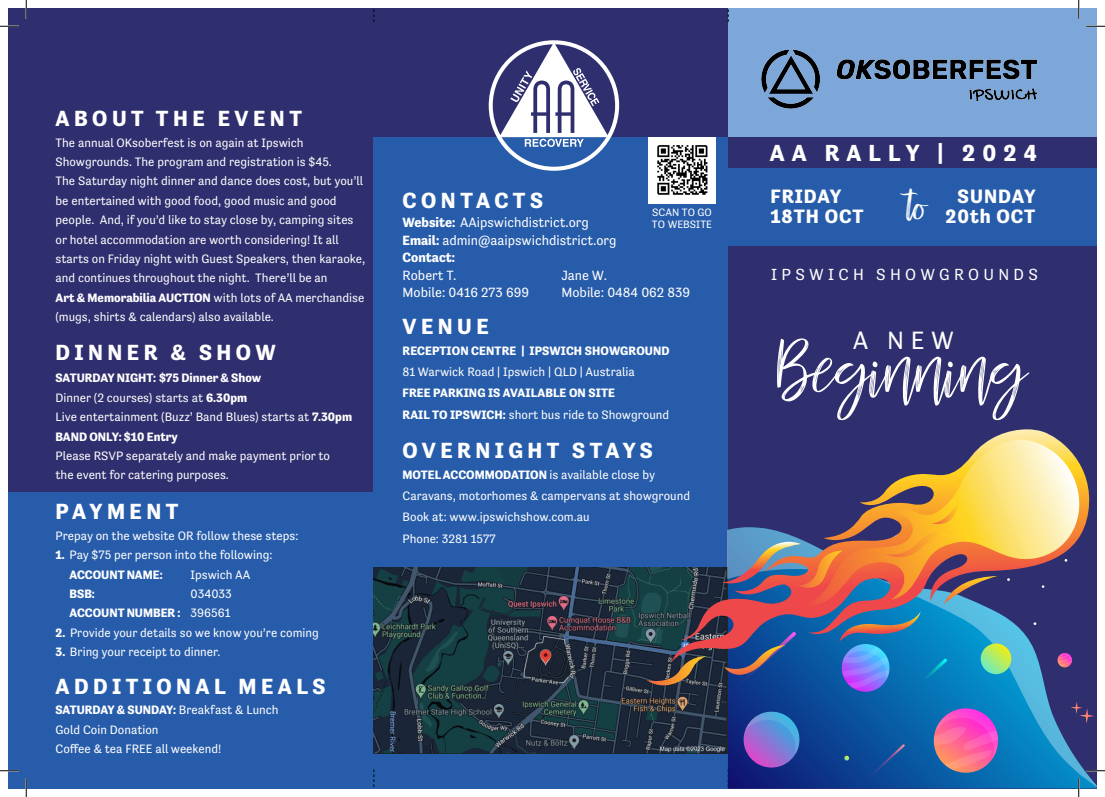
<style>
.page{position:relative;width:1105px;height:797px;background:#fff}
.page>*{position:absolute;margin:0;border:0;box-sizing:border-box;transform-origin:0 0}
.t1{font:61.75px "mellonydrybrush";color:#fff}
.t2{font:36.38px "mellonydrybrush";color:#fff}
.t3{font:25.62px "Tenso";color:#fff}
.t4{font:700 23.88px "Tenso";letter-spacing:.3em;color:#fff}
.t5{font:700 22.5px "Tenso";letter-spacing:.2em;color:#fff}
.t6{font:700 19.88px "Tenso";letter-spacing:.05em;color:#fff}
.t7{font:16.5px "Tenso";letter-spacing:.26em;color:#fff}
.t8{font:13.75px "Tenso";color:#fff}
.t9{font:700 13.75px/17.5px "Tenso";color:#fff}
.t10{font:12.5px/19.4px "Tenso";color:#fff}
.t11{font:700 12.5px/19.4px "Tenso";color:#fff;text-align:right}
.t12{font:11px/11.9px "Tenso";color:#fff}
.s1{font-weight:700}
.s2{font-weight:400}
</style>
<div class="page">
<div style="left:373px;top:9px;width:355px;height:128px;background:#2f2e6e"></div>
<div style="left:728px;top:285px;width:368px;height:503px;background:#2f2e6e"></div>
<div style="left:728px;top:136px;width:368px;height:150px;background:#2f2e6e"></div>
<div style="left:9px;top:9px;width:364px;height:483px;background:#2f2e6e"></div>
<div style="left:373px;top:137px;width:355px;height:651px;background:#275caa"></div>
<div style="left:9px;top:492px;width:364px;height:296px;background:#275caa"></div>
<div style="left:728px;top:9px;width:368px;height:128px;background:#7ca7d8"></div>
<img style="left:761px;top:49px;width:277px;height:60px">
<div style="left:728px;top:168px;width:368px;height:78px;background:#275caa"></div>
<svg style="left:489px;top:40px;width:130px;height:131px"></svg>
<img style="left:649px;top:137px;width:66px;height:66px">
<img style="left:373px;top:567px;width:273px;height:186px">
<svg style="left:373px;top:769px;width:1px;height:18px"></svg>
<svg style="left:991px;top:429px;width:99px;height:72px"></svg>
<svg style="left:872px;top:439px;width:213px;height:62px"></svg>
<svg style="left:0;top:25px;width:19px;height:2px"></svg>
<svg style="left:1086px;top:25px;width:19px;height:2px"></svg>
<svg style="left:0;top:770px;width:19px;height:1px"></svg>
<svg style="left:25px;top:0;width:2px;height:19px"></svg>
<svg style="left:25px;top:778px;width:2px;height:19px"></svg>
<svg style="left:1078px;top:0;width:1px;height:19px"></svg>
<svg style="left:646px;top:501px;width:459px;height:296px"></svg>
<p class="t5" style="left:56px;top:105px;width:248px">ABOUT THE EVENT</p>
<p class="t10" style="left:56px;top:133px;width:278px">The annual OKsoberfest is on again at Ipswich<br>Showgrounds. The program and registration is $45.</p>
<p class="t10" style="left:56px;top:171px;width:311px">The Saturday night dinner and dance does cost, but you’ll be entertained with good food, good music and good people. And, if you’d like to stay close by, camping sites or hotel accommodation are worth considering! It all starts on Friday night with Guest Speakers, then karaoke, and continues throughout the night. There’ll be an<br><span class="s1">Art &amp; Memorabilia AUCTION</span> with lots of AA merchandise (mugs, shirts &amp; calendars) also available.</p>
<p class="t5" style="left:56px;top:340px;width:222px">DINNER &amp; SHOW</p>
<p class="t11" style="left:56px;top:368px;width:207px">SATURDAY NIGHT: $75 Dinner &amp; Show</p>
<p class="t10" style="left:56px;top:388px;width:193px">Dinner (2 courses) starts at <span class="s1">6.30pm</span></p>
<p class="t10" style="left:56px;top:407px;width:298px">Live entertainment (Buzz’ Band Blues) starts at <span class="s1">7.30pm</span></p>
<p class="t11" style="left:56px;top:426px;width:124px">BAND ONLY: $10 Entry</p>
<p class="t10" style="left:56px;top:446px;width:276px">Please RSVP separately and make payment prior to the event for catering purposes.</p>
<p class="t5" style="left:56px;top:498px;width:124px">PAYMENT</p>
<p class="t10" style="left:56px;top:526px;width:244px">Prepay on the website OR follow these steps:</p>
<p class="t10" style="left:70px;top:545px;width:205px;text-indent:-14px"><span class="s1">1.</span> Pay $75 per person into the following:<br><span class="s1">ACCOUNT NAME:</span></p>
<p class="t10" style="left:191px;top:564px;width:61px">Ipswich AA</p>
<p class="t11" style="left:70px;top:584px;width:27px">BSB:</p>
<p class="t11" style="left:70px;top:584px;width:164px"><span class="s2">034033<br></span>ACCOUNT NUMBER : <span class="s2">396561</span></p>
<p class="t10" style="left:56px;top:623px;width:265px"><span class="s1">2.</span> Provide your details so we know you’re coming</p>
<p class="t10" style="left:56px;top:642px;width:167px"><span class="s1">3.</span> Bring your receipt to dinner.</p>
<p class="t5" style="left:56px;top:673px;width:272px">ADDITIONAL MEALS</p>
<p class="t10" style="left:56px;top:700px;width:225px"><span class="s1">SATURDAY &amp; SUNDAY:</span> Breakfast &amp; Lunch<br>Gold Coin Donation</p>
<p class="t10" style="left:56px;top:739px;width:167px">Coffee &amp; tea FREE all weekend!</p>
<p class="t5" style="left:403px;top:188px;width:142px">CONTACTS</p>
<p class="t12" style="left:652px;top:206px;width:62px">SCAN TO GO<br>TO WEBSITE</p>
<p class="t8" style="left:403px;top:215px;width:188px"><span class="s1">Website:</span> AAipswichdistrict.org</p>
<p class="t8" style="left:403px;top:232px;width:216px"><span class="s1">Email:</span> admin@aaipswichdistrict.org</p>
<p class="t9" style="left:403px;top:249px;width:55px">Contact:<br><span class="s2">Robert T.</span></p>
<p class="t8" style="left:403px;top:285px;width:128px">Mobile: 0416 273 699</p>
<p class="t8" style="left:561px;top:267px;width:47px">Jane W.</p>
<p class="t8" style="left:561px;top:285px;width:130px">Mobile: 0484 062 839</p>
<p class="t5" style="left:403px;top:313px;width:88px">VENUE</p>
<p class="t10" style="left:403px;top:340px;width:269px;line-height:21.2px"><span class="s1">RECEPTION CENTRE | IPSWICH SHOWGROUND<br></span>81 Warwick Road | Ipswich | QLD | Australia</p>
<p class="t11" style="left:403px;top:383px;width:214px">FREE PARKING IS AVAILABLE ON SITE</p>
<p class="t10" style="left:403px;top:404px;width:268px"><span class="s1">RAIL TO IPSWICH:</span> short bus ride to Showground</p>
<p class="t5" style="left:403px;top:438px;width:252px">OVERNIGHT STAYS</p>
<p class="t11" style="left:403px;top:465px;width:254px">MOTEL ACCOMMODATION <span class="s2">is available close by</span></p>
<p class="t10" style="left:403px;top:486px;width:289px">Caravans, motorhomes &amp; campervans at showground</p>
<p class="t10" style="left:403px;top:507px;width:189px">Book at: www.ipswichshow.com.au</p>
<p class="t10" style="left:403px;top:528px;width:95px">Phone: 3281 1577</p>
<p class="t4" style="left:770px;top:139px;width:269px">AA RALLY | 2024</p>
<p class="t6" style="left:770px;top:185px;width:72px">FRIDAY</p>
<p class="t6" style="left:770px;top:205px;width:95px">18TH OCT</p>
<p class="t2" style="left:907px;top:182px;width:21px">to</p>
<p class="t6" style="left:958px;top:185px;width:79px">SUNDAY</p>
<p class="t6" style="left:945px;top:205px;width:91px">20th OCT</p>
<p class="t7" style="left:771px;top:265px;width:268px">IPSWICH SHOWGROUNDS</p>
<p class="t3" style="left:853px;top:326px;width:103px">A NEW</p>
<p class="t1" style="left:777px;top:334px;width:252px">Beginning</p>
</div>
